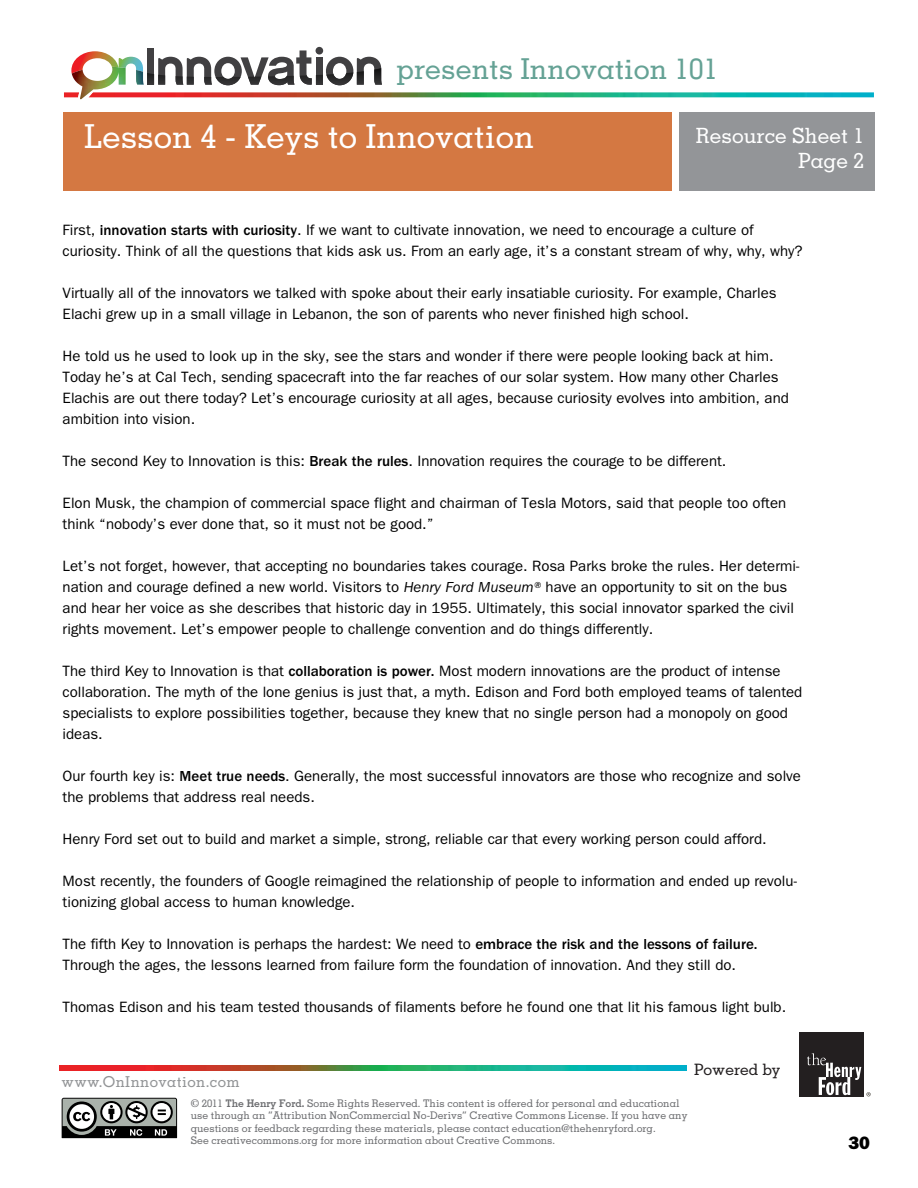
<style>
.page{position:relative;width:918px;height:1188px;background:#fff}
.page>*{position:absolute;margin:0;border:0;box-sizing:border-box;transform-origin:0 0}
.t1{font:500 33px "Memphis LT Std";color:#fff}
.t2{font:500 28.8px "Memphis LT Std";color:#65a295}
.t3{font:500 21px/25.2px "Memphis LT Std";color:#fff;text-align:right}
.t4{font:800 18px "Franklin Gothic";color:#000}
.t5{font:500 15.75px "Memphis LT Std";color:#231f20}
.t6{font:15px/21px "Franklin Gothic";color:#000}
.t7{font:500 15px "Memphis LT Std";letter-spacing:.025em;color:#929496}
.t8{font:500 10.5px/12.6px "Memphis LT Std";color:#6d6e71}
.s1{font-weight:500}
.s2{font-style:italic}
.s3{font-family:"Memphis";font-weight:700}
</style>
<div class="page">
<div style="left:679px;top:112px;width:196px;height:78px;background:#939598"></div>
<div style="left:63px;top:112px;width:609px;height:78px;background:#d47842"></div>
<img style="left:64px;top:92px;width:810px;height:5px">
<div style="left:799px;top:1032px;width:65px;height:64px;background:#231f20"></div>
<svg style="left:807px;top:1053px;width:54px;height:42px"></svg>
<svg style="left:867px;top:1092px;width:4px;height:4px"></svg>
<img style="left:60px;top:1065px;width:627px;height:5px">
<div style="left:147px;top:48px;width:7px;height:37px;background:#414042"></div>
<div style="left:316px;top:47px;width:7px;height:8px;background:#414042;border-radius:50%"></div>
<svg style="left:71px;top:50px;width:311px;height:50px"></svg>
<img style="left:93px;top:69px;width:19px;height:12px">
<img style="left:136px;top:70px;width:8px;height:15px">
<svg style="left:62px;top:1098px;width:115px;height:40px"></svg>
<h2 class="t2" style="left:397px;top:51px;width:323px">presents Innovation 101</h2>
<h1 class="t1" style="left:84px;top:116px;width:452px">Lesson 4 - Keys to Innovation</h1>
<h3 class="t3" style="left:696px;top:123px;width:170px">Resource Sheet 1<br>Page 2</h3>
<p class="t6" style="left:63px;top:219px;width:742px">First, <span class="s1">innovation starts with curiosity</span>. If we want to cultivate innovation, we need to encourage a culture of curiosity. Think of all the questions that kids ask us. From an early age, it’s a constant stream of why, why, why?</p>
<p class="t6" style="left:63px;top:282px;width:715px">Virtually all of the innovators we talked with spoke about their early insatiable curiosity. For example, Charles<br>Elachi grew up in a small village in Lebanon, the son of parents who never finished high school.</p>
<p class="t6" style="left:63px;top:345px;width:728px">He told us he used to look up in the sky, see the stars and wonder if there were people looking back at him.<br>Today he’s at Cal Tech, sending spacecraft into the far reaches of our solar system. How many other Charles Elachis are out there today? Let’s encourage curiosity at all ages, because curiosity evolves into ambition, and ambition into vision.</p>
<p class="t6" style="left:63px;top:450px;width:665px">The second Key to Innovation is this: <span class="s1">Break the rules</span>. Innovation requires the courage to be different.</p>
<p class="t6" style="left:63px;top:492px;width:725px">Elon Musk, the champion of commercial space flight and chairman of Tesla Motors, said that people too often think “nobody’s ever done that, so it must not be good.”</p>
<p class="t6" style="left:63px;top:555px;width:738px">Let’s not forget, however, that accepting no boundaries takes courage. Rosa Parks broke the rules. Her determi&shy;nation and courage defined a new world. Visitors to <span class="s2">Henry Ford Museum®</span> have an opportunity to sit on the bus and hear her voice as she describes that historic day in 1955. Ultimately, this social innovator sparked the civil rights movement. Let’s empower people to challenge convention and do things differently.</p>
<p class="t6" style="left:63px;top:660px;width:741px">The third Key to Innovation is that <span class="s1">collaboration is power.</span> Most modern innovations are the product of intense collaboration. The myth of the lone genius is just that, a myth. Edison and Ford both employed teams of talented specialists to explore possibilities together, because they knew that no single person had a monopoly on good ideas.</p>
<p class="t6" style="left:63px;top:765px;width:740px">Our fourth key is: <span class="s1">Meet true needs</span>. Generally, the most successful innovators are those who recognize and solve the problems that address real needs.</p>
<p class="t6" style="left:63px;top:828px;width:706px">Henry Ford set out to build and market a simple, strong, reliable car that every working person could afford.</p>
<p class="t6" style="left:63px;top:870px;width:736px">Most recently, the founders of Google reimagined the relationship of people to information and ended up revolu&shy;tionizing global access to human knowledge.</p>
<p class="t6" style="left:63px;top:933px;width:697px">The fifth Key to Innovation is perhaps the hardest: We need to <span class="s1">embrace the risk and the lessons of failure.<br></span>Through the ages, the lessons learned from failure form the foundation of innovation. And they still do.</p>
<p class="t6" style="left:63px;top:996px;width:725px">Thomas Edison and his team tested thousands of filaments before he found one that lit his famous light bulb.</p>
<p class="t7" style="left:62px;top:1073px;width:180px">www.OnInnovation.com</p>
<p class="t5" style="left:694px;top:1059px;width:88px">Powered by</p>
<p class="t8" style="left:191px;top:1096px;width:498px">© 2011 <span class="s3">The Henry Ford.</span> Some Rights Reserved. This content is offered for personal and educational use through an “Attribution NonCommercial No-Derivs” Creative Commons License. If you have any questions or feedback regarding these materials, please contact education@thehenryford.org.<br>See creativecommons.org for more information about Creative Commons.</p>
<p class="t4" style="left:848px;top:1132px;width:23px">30</p>
</div>
